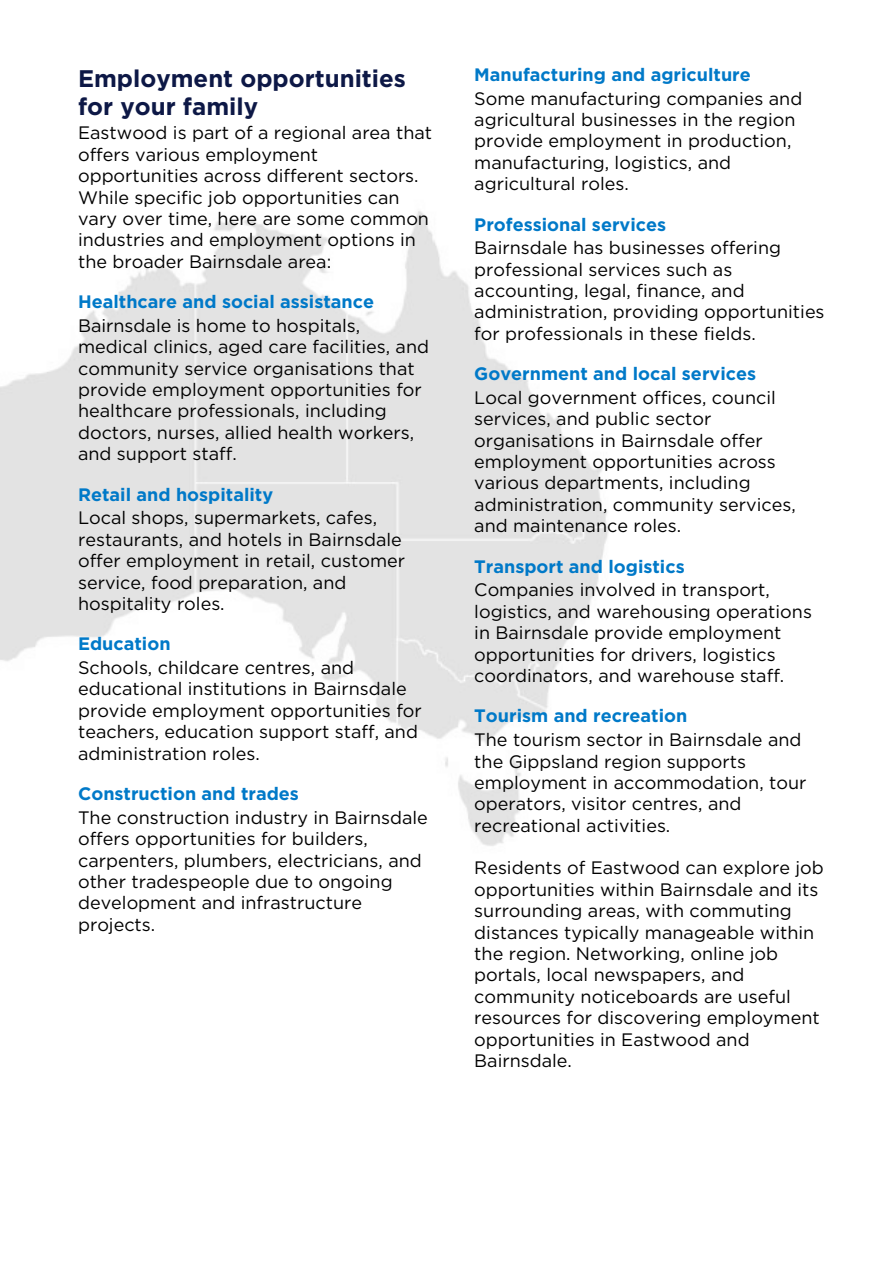
<style>
.page{position:relative;width:894px;height:1264px;background:#fff}
.page>*{position:absolute;margin:0;border:0;box-sizing:border-box;transform-origin:0 0}
.t1{font:700 24px/28.2px "Gotham";color:#0d1846}
.t2{font:18px/21.3px "Gotham";color:#000}
.t3{font:700 18px/23.7px "Gotham";color:#0079c8}
.s1{font-weight:400;color:#000}
.s2{font-weight:700;color:#0079c8}
</style>
<div class="page">
<img style="left:0;top:211px;width:609px;height:635px">
<h1 class="t1" style="left:78px;top:65px;width:329px">Employment opportunities for your family</h1>
<h1 class="t2" style="left:78px;top:122px;width:355px">Eastwood is part of a regional area that offers various employment opportunities across different sectors.<br>While specific job opportunities can vary over time, here are some common industries and employment options in the broader Bairnsdale area:</h1>
<h1 class="t3" style="left:78px;top:291px;width:297px">Healthcare and social assistance<br><span class="s1">Bairnsdale is home to hospitals,</span></h1>
<h1 class="t2" style="left:78px;top:336px;width:352px">medical clinics, aged care facilities, and community service organisations that provide employment opportunities for healthcare professionals, including doctors, nurses, allied health workers, and support staff.</h1>
<h1 class="t2" style="left:78px;top:482px;width:300px;line-height:23.7px"><span class="s2">Retail and hospitality<br></span>Local shops, supermarkets, cafes,</h1>
<h1 class="t2" style="left:78px;top:528px;width:328px">restaurants, and hotels in Bairnsdale offer employment in retail, customer service, food preparation, and hospitality roles.</h1>
<h1 class="t2" style="left:78px;top:632px;width:277px;line-height:23.7px"><span class="s2">Education<br></span>Schools, childcare centres, and</h1>
<h1 class="t2" style="left:78px;top:678px;width:345px">educational institutions in Bairnsdale provide employment opportunities for teachers, education support staff, and administration roles.</h1>
<h1 class="t2" style="left:78px;top:781px;width:351px;line-height:23.7px"><span class="s2">Construction and trades<br></span>The construction industry in Bairnsdale</h1>
<h1 class="t2" style="left:78px;top:828px;width:345px">offers opportunities for builders, carpenters, plumbers, electricians, and other tradespeople due to ongoing development and infrastructure projects.</h1>
<h1 class="t2" style="left:474px;top:63px;width:329px;line-height:23.7px"><span class="s2">Manufacturing and agriculture<br></span>Some manufacturing companies and</h1>
<h1 class="t2" style="left:474px;top:109px;width:323px">agricultural businesses in the region provide employment in production, manufacturing, logistics, and agricultural roles.</h1>
<h1 class="t2" style="left:474px;top:212px;width:308px;line-height:23.7px"><span class="s2">Professional services<br></span>Bairnsdale has businesses offering</h1>
<h1 class="t2" style="left:474px;top:258px;width:352px">professional services such as accounting, legal, finance, and administration, providing opportunities for professionals in these fields.</h1>
<h1 class="t2" style="left:474px;top:362px;width:303px;line-height:23.7px"><span class="s2">Government and local services<br></span>Local government offices, council</h1>
<h1 class="t2" style="left:474px;top:408px;width:323px">services, and public sector organisations in Bairnsdale offer employment opportunities across various departments, including administration, community services, and maintenance roles.</h1>
<h1 class="t2" style="left:474px;top:554px;width:297px;line-height:23.7px"><span class="s2">Transport and logistics<br></span>Companies involved in transport,</h1>
<h1 class="t2" style="left:474px;top:600px;width:339px">logistics, and warehousing operations in Bairnsdale provide employment opportunities for drivers, logistics coordinators, and warehouse staff.</h1>
<h1 class="t2" style="left:474px;top:704px;width:328px;line-height:23.7px"><span class="s2">Tourism and recreation<br></span>The tourism sector in Bairnsdale and</h1>
<h1 class="t2" style="left:474px;top:750px;width:333px">the Gippsland region supports employment in accommodation, tour operators, visitor centres, and recreational activities.</h1>
<h1 class="t2" style="left:474px;top:857px;width:351px">Residents of Eastwood can explore job opportunities within Bairnsdale and its surrounding areas, with commuting distances typically manageable within the region. Networking, online job portals, local newspapers, and community noticeboards are useful resources for discovering employment opportunities in Eastwood and Bairnsdale.</h1>
</div>
